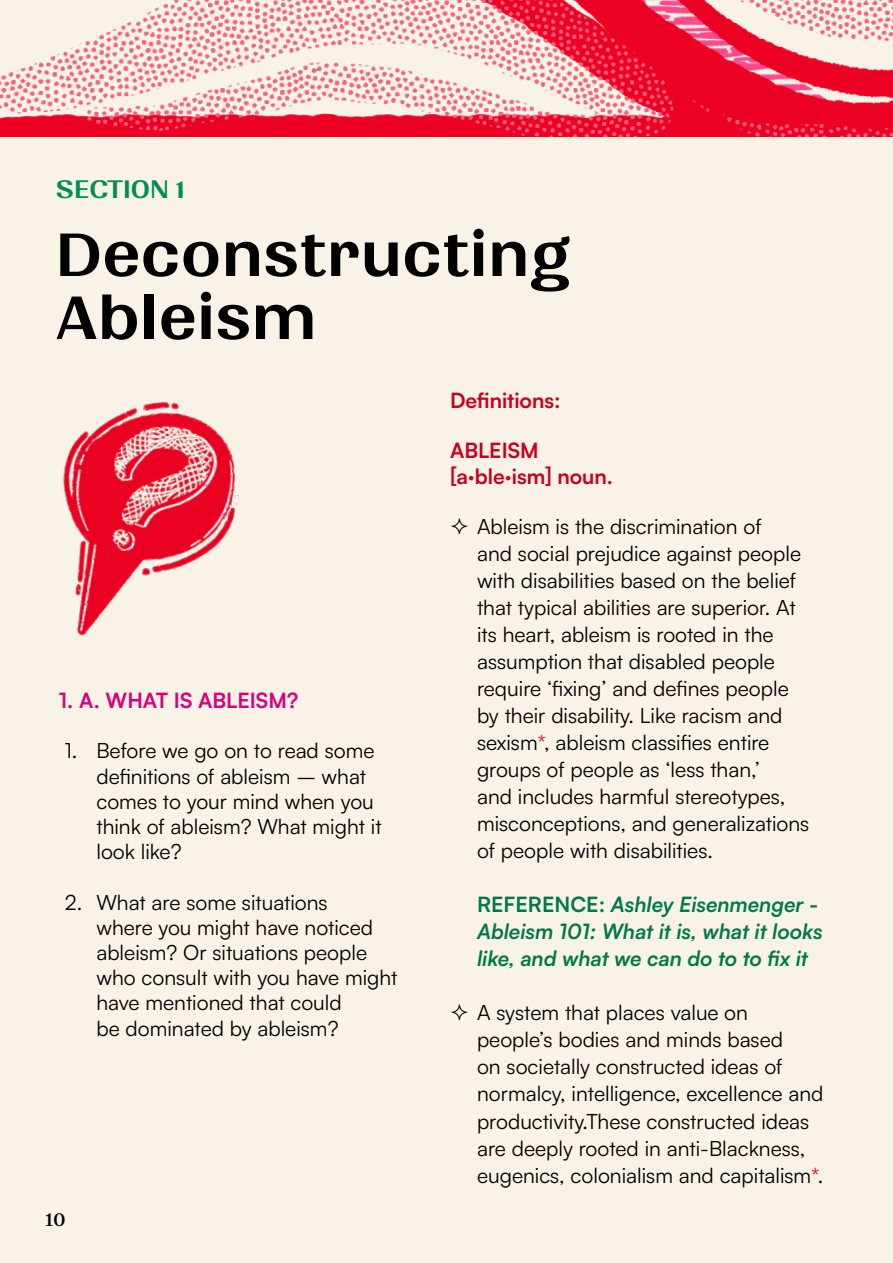
<style>
.page{position:relative;width:893px;height:1263px;background:#f9f2e6}
.page>*{position:absolute;margin:0;border:0;box-sizing:border-box;transform-origin:0 0}
.t1{font:72px/63px "Quilon";color:#000}
.t2{font:30px "Quilon";color:#008c56}
.t3{font:21px/27px "Satoshi";color:#000}
.t4{font:italic 700 21px/27px "Satoshi";color:#00784a}
.t5{font:700 21px/25.2px "Satoshi";color:#c9001e}
.t6{font:700 21px "Satoshi";color:#d90078}
.t7{font:700 18px "Zodiak";color:#000}
.s1{color:#ec0023}
.s2{font-style:normal}
</style>
<div class="page">
<img style="left:0;top:0;width:893px;height:136px">
<img style="left:63px;top:401px;width:176px;height:235px">
<h2 class="t2" style="left:56px;top:174px;width:130px">SECTION 1</h2>
<h2 class="t1" style="left:56px;top:224px;width:517px">Deconstructing<br>Ableism</h2>
<h3 class="t6" style="left:59px;top:685px;width:241px">1. A. WHAT IS ABLEISM?</h3>
<p class="t3" style="left:96px;top:737px;width:287px;line-height:25.2px;text-indent:-32px">1. Before we go on to read some definitions of ableism – what comes to your mind when you think of ableism? What might it look like?</p>
<p class="t3" style="left:96px;top:888px;width:303px;line-height:25.2px;text-indent:-32px">2. What are some situations<br>where you might have noticed ableism? Or situations people who consult with you have might have mentioned that could<br>be dominated by ableism?</p>
<p class="t7" style="left:45px;top:1208px;width:22px">10</p>
<h3 class="t5" style="left:450px;top:386px;width:112px">Definitions:</h3>
<p class="t5" style="left:450px;top:437px;width:164px">ABLEISM [a·ble·ism] noun.</p>
<p class="t3" style="left:477px;top:512px;width:334px">Ableism is the discrimination of<br>and social prejudice against people with disabilities based on the belief that typical abilities are superior. At its heart, ableism is rooted in the assumption that disabled people require ‘fixing’ and defines people by their disability. Like racism and sexism<span class="s1">*</span>, ableism classifies entire groups of people as ‘less than,’<br>and includes harmful stereotypes, misconceptions, and generalizations of people with disabilities.</p>
<p class="t4" style="left:477px;top:890px;width:347px"><span class="s2">REFERENCE:</span> Ashley Eisenmenger -<br>Ableism 101: What it is, what it looks like, and what we can do to to fix it</p>
<p class="t3" style="left:477px;top:998px;width:348px">A system that places value on people’s bodies and minds based<br>on societally constructed ideas of normalcy, intelligence, excellence and productivity.These constructed ideas are deeply rooted in anti-Blackness, eugenics, colonialism and capitalism<span class="s1">*</span>.</p>
</div>
